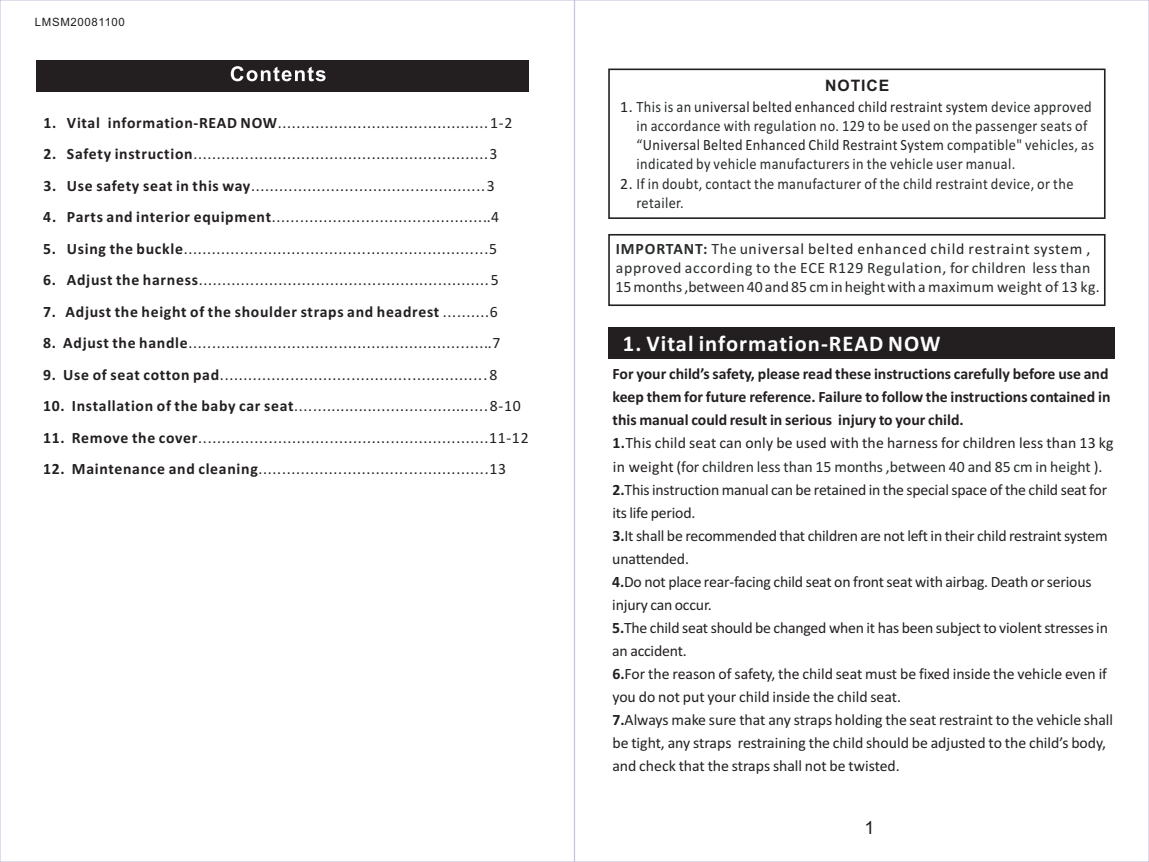
<style>
.page{position:relative;width:1149px;height:862px;background:#fff}
.page>*{position:absolute;margin:0;border:0;box-sizing:border-box;transform-origin:0 0}
.t1{font:700 22.5px "Calibri";letter-spacing:.045em;color:#fff}
.t2{font:18px "Arial";color:#231f20}
.t3{font:15.75px/22.9px "Calibri";letter-spacing:-.01em;color:#231f20}
.t4{font:15.75px/19.1px "Calibri";letter-spacing:.025em;color:#292c2c;scale:.91 1}
.t5{font:15.75px/19.1px "Calibri";letter-spacing:.025em;color:#292c2c}
.t6{font:700 15.75px "Calibri";letter-spacing:.045em;color:#231f20}
.t7{font:700 15.75px "Arial";letter-spacing:.055em;color:#231f20}
.t8{font:11.47px "Arial";letter-spacing:.055em;color:#231f20}
.s1{font-weight:700}
.s2{font-weight:400}
.s3{color:#231f20}
.s4{color:#292c2c}
</style>
<div class="page">
<div style="left:37px;top:60px;width:492px;height:32px;background:#231f20"></div>
<svg style="left:231px;top:66px;width:94px;height:15px"></svg>
<div style="left:607px;top:327px;width:507px;height:32px;background:#231f20"></div>
<div style="left:608px;top:68px;width:497px;height:151px;border:2px solid #231f20"></div>
<div style="left:608px;top:234px;width:497px;height:72px;border:2px solid #231f20"></div>
<p class="t8" style="left:35px;top:18px;width:91px">LMSM20081100</p>
<p class="t3" style="left:43px;top:112px;width:470px"><span class="s1">1. Vital information-READ NOW</span>.............................................1-2</p>
<p class="t3" style="left:43px;top:144px;width:455px"><span class="s1">2. Safety instruction</span>...............................................................3</p>
<p class="t3" style="left:43px;top:175px;width:453px"><span class="s1">3. Use safety seat in this way</span>..................................................3</p>
<p class="t3" style="left:43px;top:207px;width:457px"><span class="s1">4. Parts and interior equipment</span>...............................................4</p>
<p class="t3" style="left:43px;top:238px;width:455px"><span class="s1">5. Using the buckle</span>.................................................................5</p>
<p class="t3" style="left:43px;top:270px;width:457px"><span class="s1">6. Adjust the harness</span>..............................................................5</p>
<p class="t6" style="left:43px;top:305px;width:456px">7. Adjust the height of the shoulder straps and headrest <span class="s2">..........6</span></p>
<p class="t3" style="left:43px;top:332px;width:458px"><span class="s1">8. Adjust the handle</span>.................................................................7</p>
<p class="t3" style="left:43px;top:364px;width:455px"><span class="s1">9. Use of seat cotton pad</span>.........................................................8</p>
<p class="t3" style="left:43px;top:395px;width:479px"><span class="s1">10. Installation of the baby car seat</span>..........................................8-10</p>
<p class="t3" style="left:43px;top:427px;width:487px"><span class="s1">11. Remove the cover</span>..............................................................11-12</p>
<p class="t3" style="left:43px;top:458px;width:464px"><span class="s1">12. Maintenance and cleaning</span>.................................................13</p>
<p class="t7" style="left:825px;top:79px;width:65px">NOTICE</p>
<p class="t4" style="left:636px;top:98px;width:504px;text-indent:-16px"><span class="s3">1.</span> This is an u<span class="s3">niversal belted enhanced child restraint system</span> device approved in accordance with regulation no. 129 to be used on the passenger seats of “<span class="s3">Universal Belted Enhanced Child Restraint System</span> compatible" vehicles, as indicated by vehicle manufacturers in the vehicle user manual.</p>
<p class="t4" style="left:636px;top:175px;width:481px;text-indent:-16px"><span class="s3">2.</span> If in doubt, contact the manufacturer of the child restraint device, or the retailer.</p>
<p class="t5" style="left:615px;top:240px;width:486px"><span class="s1">IMPORTANT:</span> The u<span class="s3">niversal belted enhanced child restraint system , </span>approved according to the ECE R129 Regulation, for children lessthan<br>15months,between 40 and 85 cmin heightwith amaximum weight of 13 kg.</p>
<h1 class="t1" style="left:622px;top:333px;width:319px">1. Vital information-READ NOW</h1>
<p class="t3" style="left:612px;top:363px;width:502px"><span class="s1">For your child’s safety, please read these instructions carefully before use and keep them for future reference. Failure to follow the instructions contained in this manual could result in serious injury to your child.<br>1.</span>This child seat can only be used with the harness for children less than 13 kg in weight (<span class="s4">for children less than 15 months ,between 40 and 85 cm in height</span> ).<br><span class="s1">2.</span>This instruction manual can be retained in the special space of the child seat for its life period.<br><span class="s1">3.</span>It shall be recommended that children are not left in their child restraint system unattended.<br><span class="s1">4.</span>Do not place rear-facing child seat on front seat with airbag. Death or serious injury can occur.<br><span class="s1">5.</span>The child seat should be changed when it has been subject to violent stresses in an accident.<br><span class="s1">6.</span>For the reason of safety, the child seat must be fixed inside the vehicle even if you do not put your child inside the child seat.<br><span class="s1">7.</span>Always make sure that any straps holding the seat restraint to the vehicle shall be tight, any straps restraining the child should be adjusted to the child’s body, and check that the straps shall not be twisted.</p>
<p class="t2" style="left:864px;top:820px;width:12px">1</p>
</div>
